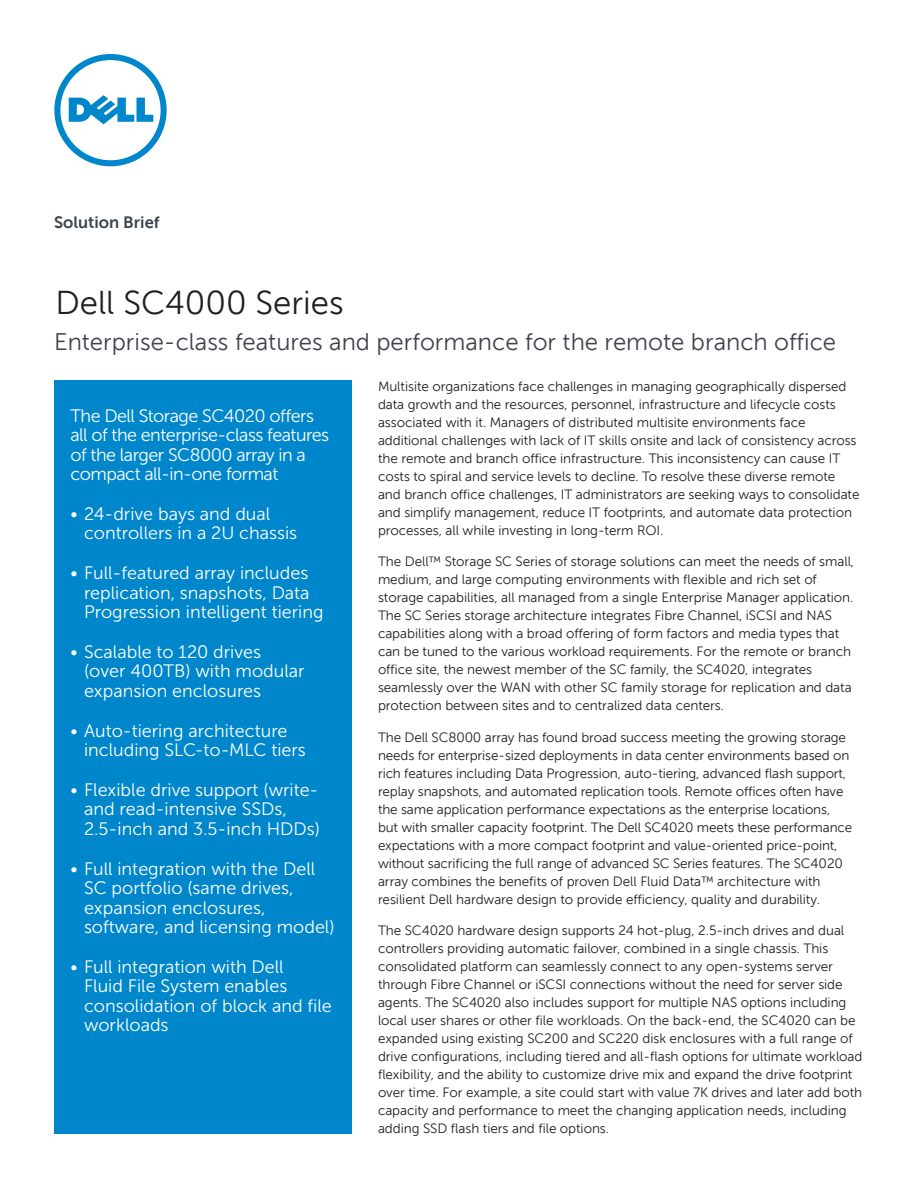
<style>
.page{position:relative;width:918px;height:1188px;background:#fff}
.page>*{position:absolute;margin:0;border:0;box-sizing:border-box;transform-origin:0 0}
.Document_Title{font:33px "Museo Sans For Dell";color:#231f20}
.Title_subheading{font:24px "Museo Sans For Dell";color:#3e444f}
.Sidebar_Headline_1{font:18px/19.5px "Museo Sans For Dell 300";color:#fff}
.Sidebar_Headline_1-2{font:18px/19.5px "Museo Sans For Dell 300";letter-spacing:-.03em;color:#fff}
.Product_Identifier{font:700 16.5px "Museo Sans For Dell";color:#3e444f}
.Paragraph_Text{font:13.5px/18px "Museo Sans For Dell";letter-spacing:-.005em;color:#231f20}
</style>
<div class="page">
<div style="left:54px;top:380px;width:298px;height:754px;background:#0087cb"></div>
<svg style="left:54px;top:54px;width:113px;height:112px"></svg>
<p class="Product_Identifier" style="left:54px;top:213px;width:107px">Solution Brief</p>
<p class="Document_Title" style="left:56px;top:285px;width:290px">Dell SC4000 Series</p>
<p class="Title_subheading" style="left:54px;top:329px;width:784px">Enterprise-class features and performance for the remote branch office</p>
<p class="Sidebar_Headline_1-2" style="left:70px;top:406px;width:260px">The Dell Storage SC4020 offers all of the enterprise-class features of the larger SC8000 array in a compact all-in-one format</p>
<p class="Sidebar_Headline_1" style="left:84px;top:504px;width:215px;text-indent:-14px">• 24-drive bays and dual controllers in a 2U chassis</p>
<p class="Sidebar_Headline_1" style="left:84px;top:563px;width:241px;text-indent:-14px">• Full-featured array includes replication, snapshots, Data<br>Progression intelligent tiering</p>
<p class="Sidebar_Headline_1" style="left:84px;top:642px;width:222px;text-indent:-14px">• Scalable to 120 drives (over 400TB) with modular expansion enclosures</p>
<p class="Sidebar_Headline_1" style="left:84px;top:721px;width:223px;text-indent:-14px">• Auto-tiering architecture including SLC-to-MLC tiers</p>
<p class="Sidebar_Headline_1" style="left:84px;top:780px;width:238px;text-indent:-14px">• Flexible drive support (write&shy;and read-intensive SSDs,<br>2.5-inch and 3.5-inch HDDs)</p>
<p class="Sidebar_Headline_1" style="left:84px;top:859px;width:252px;text-indent:-14px">• Full integration with the Dell<br>SC portfolio (same drives, expansion enclosures, software, and licensing model)</p>
<p class="Sidebar_Headline_1" style="left:84px;top:957px;width:249px;text-indent:-14px">• Full integration with Dell<br>Fluid File System enables consolidation of block and file workloads</p>
<p class="Paragraph_Text" style="left:378px;top:377px;width:483px">Multisite organizations face challenges in managing geographically dispersed data growth and the resources, personnel, infrastructure and lifecycle costs associated with it. Managers of distributed multisite environments face additional challenges with lack of IT skills onsite and lack of consistency across the remote and branch office infrastructure. This inconsistency can cause IT costs to spiral and service levels to decline. To resolve these diverse remote and branch office challenges, IT administrators are seeking ways to consolidate and simplify management, reduce IT footprints, and automate data protection processes, all while investing in long-term ROI.</p>
<p class="Paragraph_Text" style="left:378px;top:553px;width:478px">The Dell™ Storage SC Series of storage solutions can meet the needs of small, medium, and large computing environments with flexible and rich set of storage capabilities, all managed from a single Enterprise Manager application.<br>The SC Series storage architecture integrates Fibre Channel, iSCSI and NAS capabilities along with a broad offering of form factors and media types that can be tuned to the various workload requirements. For the remote or branch office site, the newest member of the SC family, the SC4020, integrates seamlessly over the WAN with other SC family storage for replication and data protection between sites and to centralized data centers.</p>
<p class="Paragraph_Text" style="left:378px;top:728px;width:476px">The Dell SC8000 array has found broad success meeting the growing storage needs for enterprise-sized deployments in data center environments based on rich features including Data Progression, auto-tiering, advanced flash support, replay snapshots, and automated replication tools. Remote offices often have the same application performance expectations as the enterprise locations, but with smaller capacity footprint. The Dell SC4020 meets these performance expectations with a more compact footprint and value-oriented price-point, without sacrificing the full range of advanced SC Series features. The SC4020 array combines the benefits of proven Dell Fluid Data™ architecture with resilient Dell hardware design to provide efficiency, quality and durability.</p>
<p class="Paragraph_Text" style="left:378px;top:922px;width:486px">The SC4020 hardware design supports 24 hot-plug, 2.5-inch drives and dual controllers providing automatic failover, combined in a single chassis. This consolidated platform can seamlessly connect to any open-systems server through Fibre Channel or iSCSI connections without the need for server side agents. The SC4020 also includes support for multiple NAS options including local user shares or other file workloads. On the back-end, the SC4020 can be expanded using existing SC200 and SC220 disk enclosures with a full range of drive configurations, including tiered and all-flash options for ultimate workload flexibility, and the ability to customize drive mix and expand the drive footprint over time. For example, a site could start with value 7K drives and later add both capacity and performance to meet the changing application needs, including adding SSD flash tiers and file options.</p>
</div>
